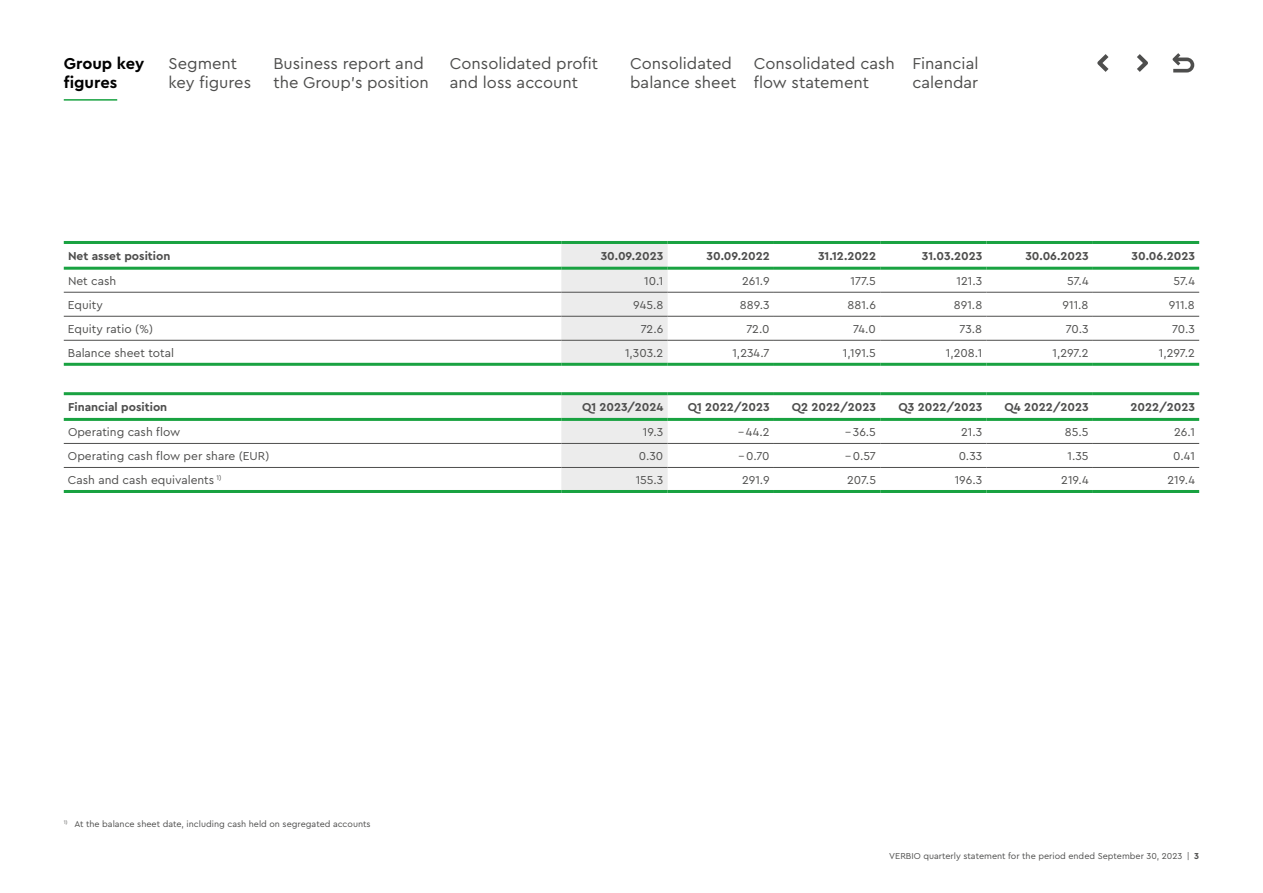
<style>
.page{position:relative;width:1263px;height:893px;background:#fff}
.page>*{position:absolute;margin:0;border:0;box-sizing:border-box;transform-origin:0 0}
.t1{font:16.5px/19.8px "Cera Pro";color:#4e4e4d}
.t2{font:700 16.5px/19.8px "Cera Pro";color:#000}
.t3{font:12px "Cera Pro";color:#4e4e4d}
.t4{font:700 12px "Cera Pro";color:#4e4e4d}
.t5{font:9px "Cera Pro";color:#4e4e4d}
.s1{font-weight:700}
</style>
<div class="page">
<svg style="left:1097px;top:54px;width:11px;height:18px"></svg>
<svg style="left:1137px;top:54px;width:11px;height:18px"></svg>
<svg style="left:1172px;top:53px;width:22px;height:19px"></svg>
<hr style="left:64px;top:99px;width:53px;height:2px;background:#19a241">
<div style="left:561px;top:395px;width:107px;height:95px;background:#ececec"></div>
<hr style="left:64px;top:392px;width:497px;height:3px;background:#19a241">
<hr style="left:561px;top:392px;width:107px;height:3px;background:#19a241">
<hr style="left:668px;top:392px;width:106px;height:3px;background:#19a241">
<hr style="left:774px;top:392px;width:106px;height:3px;background:#19a241">
<hr style="left:880px;top:392px;width:106px;height:3px;background:#19a241">
<hr style="left:986px;top:392px;width:107px;height:3px;background:#19a241">
<hr style="left:1093px;top:392px;width:106px;height:3px;background:#19a241">
<hr style="left:64px;top:418px;width:497px;height:3px;background:#19a241">
<hr style="left:561px;top:418px;width:107px;height:3px;background:#19a241">
<hr style="left:668px;top:418px;width:106px;height:3px;background:#19a241">
<hr style="left:774px;top:418px;width:106px;height:3px;background:#19a241">
<hr style="left:880px;top:418px;width:106px;height:3px;background:#19a241">
<hr style="left:986px;top:418px;width:107px;height:3px;background:#19a241">
<hr style="left:1093px;top:418px;width:106px;height:3px;background:#19a241">
<hr style="left:64px;top:490px;width:497px;height:3px;background:#19a241">
<hr style="left:561px;top:490px;width:107px;height:3px;background:#19a241">
<hr style="left:668px;top:490px;width:106px;height:3px;background:#19a241">
<hr style="left:774px;top:490px;width:106px;height:3px;background:#19a241">
<hr style="left:880px;top:490px;width:106px;height:3px;background:#19a241">
<hr style="left:986px;top:490px;width:107px;height:3px;background:#19a241">
<hr style="left:1093px;top:490px;width:106px;height:3px;background:#19a241">
<hr style="left:64px;top:443px;width:497px;height:1px;background:#4e4e4d">
<hr style="left:561px;top:443px;width:107px;height:1px;background:#4e4e4d">
<hr style="left:668px;top:443px;width:106px;height:1px;background:#4e4e4d">
<hr style="left:774px;top:443px;width:106px;height:1px;background:#4e4e4d">
<hr style="left:880px;top:443px;width:106px;height:1px;background:#4e4e4d">
<hr style="left:986px;top:443px;width:107px;height:1px;background:#4e4e4d">
<hr style="left:1093px;top:443px;width:106px;height:1px;background:#4e4e4d">
<hr style="left:64px;top:467px;width:497px;height:1px;background:#4e4e4d">
<hr style="left:561px;top:467px;width:107px;height:1px;background:#4e4e4d">
<hr style="left:668px;top:467px;width:106px;height:1px;background:#4e4e4d">
<hr style="left:774px;top:467px;width:106px;height:1px;background:#4e4e4d">
<hr style="left:880px;top:467px;width:106px;height:1px;background:#4e4e4d">
<hr style="left:986px;top:467px;width:107px;height:1px;background:#4e4e4d">
<hr style="left:1093px;top:467px;width:106px;height:1px;background:#4e4e4d">
<div style="left:561px;top:244px;width:107px;height:119px;background:#ececec"></div>
<hr style="left:64px;top:241px;width:497px;height:3px;background:#19a241">
<hr style="left:561px;top:241px;width:107px;height:3px;background:#19a241">
<hr style="left:668px;top:241px;width:106px;height:3px;background:#19a241">
<hr style="left:774px;top:241px;width:106px;height:3px;background:#19a241">
<hr style="left:880px;top:241px;width:106px;height:3px;background:#19a241">
<hr style="left:986px;top:241px;width:107px;height:3px;background:#19a241">
<hr style="left:1093px;top:241px;width:106px;height:3px;background:#19a241">
<hr style="left:64px;top:267px;width:497px;height:3px;background:#19a241">
<hr style="left:561px;top:267px;width:107px;height:3px;background:#19a241">
<hr style="left:668px;top:267px;width:106px;height:3px;background:#19a241">
<hr style="left:774px;top:267px;width:106px;height:3px;background:#19a241">
<hr style="left:880px;top:267px;width:106px;height:3px;background:#19a241">
<hr style="left:986px;top:267px;width:107px;height:3px;background:#19a241">
<hr style="left:1093px;top:267px;width:106px;height:3px;background:#19a241">
<hr style="left:64px;top:363px;width:497px;height:3px;background:#19a241">
<hr style="left:561px;top:363px;width:107px;height:3px;background:#19a241">
<hr style="left:668px;top:363px;width:106px;height:3px;background:#19a241">
<hr style="left:774px;top:363px;width:106px;height:3px;background:#19a241">
<hr style="left:880px;top:363px;width:106px;height:3px;background:#19a241">
<hr style="left:986px;top:363px;width:107px;height:3px;background:#19a241">
<hr style="left:1093px;top:363px;width:106px;height:3px;background:#19a241">
<hr style="left:64px;top:292px;width:497px;height:1px;background:#4e4e4d">
<hr style="left:561px;top:292px;width:107px;height:1px;background:#4e4e4d">
<hr style="left:668px;top:292px;width:106px;height:1px;background:#4e4e4d">
<hr style="left:774px;top:292px;width:106px;height:1px;background:#4e4e4d">
<hr style="left:880px;top:292px;width:106px;height:1px;background:#4e4e4d">
<hr style="left:986px;top:292px;width:107px;height:1px;background:#4e4e4d">
<hr style="left:1093px;top:292px;width:106px;height:1px;background:#4e4e4d">
<hr style="left:64px;top:316px;width:497px;height:1px;background:#4e4e4d">
<hr style="left:561px;top:316px;width:107px;height:1px;background:#4e4e4d">
<hr style="left:668px;top:316px;width:106px;height:1px;background:#4e4e4d">
<hr style="left:774px;top:316px;width:106px;height:1px;background:#4e4e4d">
<hr style="left:880px;top:316px;width:106px;height:1px;background:#4e4e4d">
<hr style="left:986px;top:316px;width:107px;height:1px;background:#4e4e4d">
<hr style="left:1093px;top:316px;width:106px;height:1px;background:#4e4e4d">
<hr style="left:64px;top:340px;width:497px;height:1px;background:#4e4e4d">
<hr style="left:561px;top:340px;width:107px;height:1px;background:#4e4e4d">
<hr style="left:668px;top:340px;width:106px;height:1px;background:#4e4e4d">
<hr style="left:774px;top:340px;width:106px;height:1px;background:#4e4e4d">
<hr style="left:880px;top:340px;width:106px;height:1px;background:#4e4e4d">
<hr style="left:986px;top:340px;width:107px;height:1px;background:#4e4e4d">
<hr style="left:1093px;top:340px;width:106px;height:1px;background:#4e4e4d">
<h1 class="t2" style="left:64px;top:53px;width:82px">Group key figures</h1>
<h1 class="t1" style="left:169px;top:53px;width:84px">Segment key figures</h1>
<h1 class="t1" style="left:273px;top:53px;width:157px">Business report and the Group’s position</h1>
<h1 class="t1" style="left:450px;top:53px;width:150px">Consolidated profit and loss account</h1>
<h1 class="t1" style="left:754px;top:53px;width:143px">Consolidated cash flow statement</h1>
<h1 class="t1" style="left:912px;top:53px;width:68px">Financial calendar</h1>
<h1 class="t1" style="left:630px;top:53px;width:108px">Consolidated balance sheet</h1>
<p class="t4" style="left:68px;top:247px;width:104px">Net asset position</p>
<p class="t4" style="left:601px;top:247px;width:64px">30.09.2023</p>
<p class="t4" style="left:707px;top:247px;width:65px">30.09.2022</p>
<p class="t4" style="left:818px;top:247px;width:59px">31.12.2022</p>
<p class="t4" style="left:922px;top:247px;width:62px">31.03.2023</p>
<p class="t4" style="left:1025px;top:247px;width:65px">30.06.2023</p>
<p class="t4" style="left:1132px;top:247px;width:65px">30.06.2023</p>
<p class="t3" style="left:68px;top:272px;width:50px">Net cash</p>
<p class="t3" style="left:644px;top:272px;width:21px">10.1</p>
<p class="t3" style="left:742px;top:272px;width:29px">261.9</p>
<p class="t3" style="left:850px;top:272px;width:27px">177.5</p>
<p class="t3" style="left:957px;top:272px;width:27px">121.3</p>
<p class="t3" style="left:1067px;top:272px;width:23px">57.4</p>
<p class="t3" style="left:1173px;top:272px;width:23px">57.4</p>
<p class="t3" style="left:68px;top:296px;width:36px">Equity</p>
<p class="t3" style="left:633px;top:296px;width:32px">945.8</p>
<p class="t3" style="left:740px;top:296px;width:31px">889.3</p>
<p class="t3" style="left:847px;top:296px;width:30px">881.6</p>
<p class="t3" style="left:954px;top:296px;width:30px">891.8</p>
<p class="t3" style="left:1062px;top:296px;width:28px">911.8</p>
<p class="t3" style="left:1169px;top:296px;width:28px">911.8</p>
<p class="t3" style="left:68px;top:320px;width:87px">Equity ratio (%)</p>
<p class="t3" style="left:641px;top:320px;width:24px">72.6</p>
<p class="t3" style="left:746px;top:320px;width:25px">72.0</p>
<p class="t3" style="left:853px;top:320px;width:24px">74.0</p>
<p class="t3" style="left:959px;top:320px;width:24px">73.8</p>
<p class="t3" style="left:1066px;top:320px;width:24px">70.3</p>
<p class="t3" style="left:1172px;top:320px;width:24px">70.3</p>
<p class="t3" style="left:68px;top:344px;width:108px">Balance sheet total</p>
<p class="t3" style="left:625px;top:344px;width:40px">1,303.2</p>
<p class="t3" style="left:732px;top:344px;width:39px">1,234.7</p>
<p class="t3" style="left:843px;top:344px;width:35px">1,191.5</p>
<p class="t3" style="left:946px;top:344px;width:38px">1,208.1</p>
<p class="t3" style="left:1052px;top:344px;width:38px">1,297.2</p>
<p class="t3" style="left:1159px;top:344px;width:38px">1,297.2</p>
<p class="t4" style="left:68px;top:398px;width:101px">Financial position</p>
<p class="t4" style="left:582px;top:398px;width:83px">Q1 2023/2024</p>
<p class="t4" style="left:688px;top:398px;width:83px">Q1 2022/2023</p>
<p class="t4" style="left:792px;top:398px;width:86px">Q2 2022/2023</p>
<p class="t4" style="left:898px;top:398px;width:85px">Q3 2022/2023</p>
<p class="t4" style="left:1004px;top:398px;width:86px">Q4 2022/2023</p>
<p class="t4" style="left:1130px;top:398px;width:66px">2022/2023</p>
<p class="t3" style="left:68px;top:423px;width:114px">Operating cash flow</p>
<p class="t3" style="left:643px;top:423px;width:22px">19.3</p>
<p class="t3" style="left:738px;top:423px;width:33px">– 44.2</p>
<p class="t3" style="left:845px;top:423px;width:32px">– 36.5</p>
<p class="t3" style="left:961px;top:423px;width:23px">21.3</p>
<p class="t3" style="left:1065px;top:423px;width:25px">85.5</p>
<p class="t3" style="left:1174px;top:423px;width:22px">26.1</p>
<p class="t3" style="left:68px;top:447px;width:203px">Operating cash flow per share (EUR)</p>
<p class="t3" style="left:639px;top:447px;width:26px">0.30</p>
<p class="t3" style="left:738px;top:447px;width:33px">– 0.70</p>
<p class="t3" style="left:845px;top:447px;width:32px">– 0.57</p>
<p class="t3" style="left:959px;top:447px;width:25px">0.33</p>
<p class="t3" style="left:1067px;top:447px;width:23px">1.35</p>
<p class="t3" style="left:1173px;top:447px;width:23px">0.41</p>
<p class="t3" style="left:68px;top:471px;width:155px">Cash and cash equivalents <sup>1)</sup></p>
<p class="t3" style="left:636px;top:471px;width:29px">155.3</p>
<p class="t3" style="left:742px;top:471px;width:29px">291.9</p>
<p class="t3" style="left:847px;top:471px;width:30px">207.5</p>
<p class="t3" style="left:955px;top:471px;width:29px">196.3</p>
<p class="t3" style="left:1061px;top:471px;width:29px">219.4</p>
<p class="t3" style="left:1167px;top:471px;width:29px">219.4</p>
<p class="t5" style="left:64px;top:817px;width:308px"><sup>1)</sup> At the balance sheet date, including cash held on segregated accounts</p>
<p class="t5" style="left:889px;top:849px;width:311px">VERBIO quarterly statement for the period ended September 30, 2023 | <span class="s1">3</span></p>
</div>
